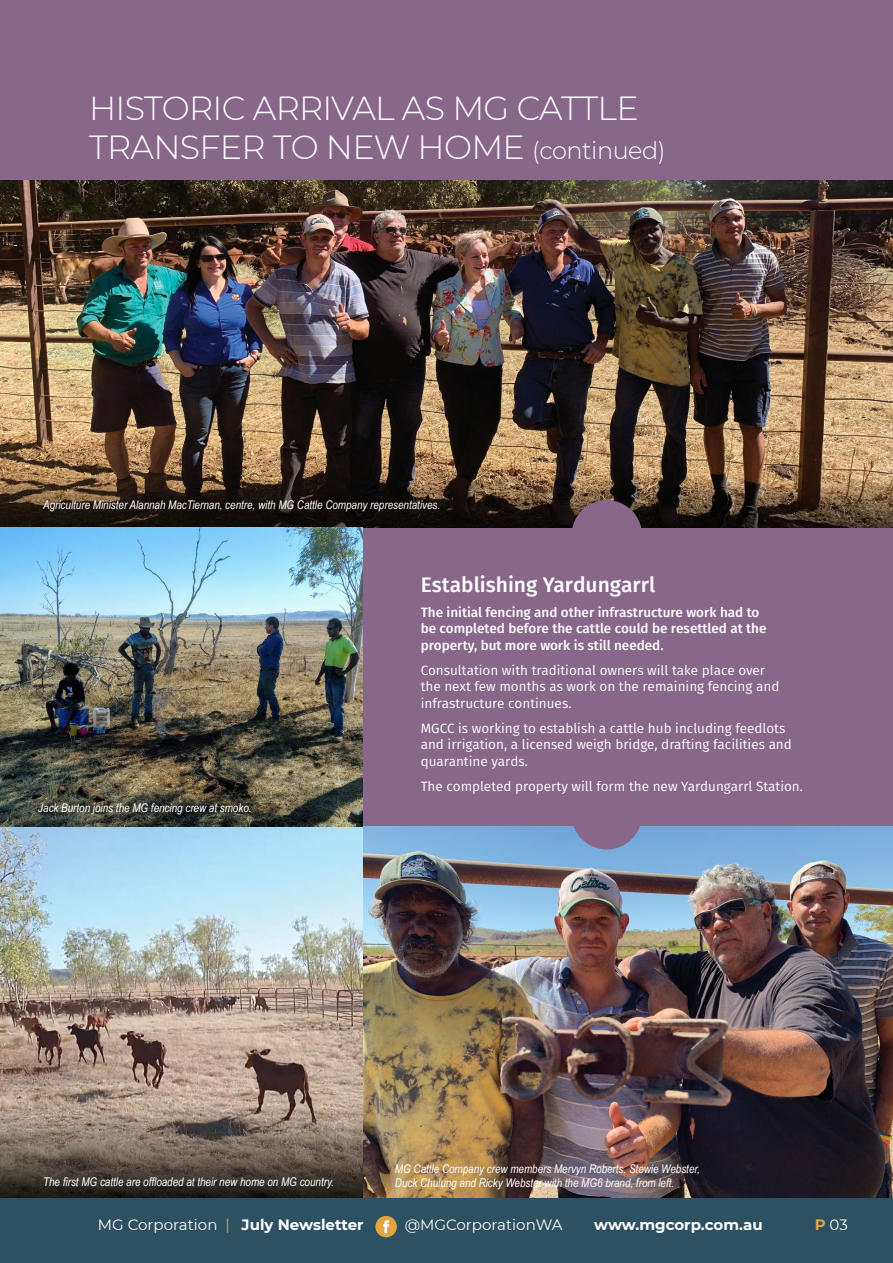
<style>
.page{position:relative;width:893px;height:1263px;background:#fff}
.page>*{position:absolute;margin:0;border:0;box-sizing:border-box;transform-origin:0 0}
.t1{font:300 33.3px/39.6px "Montserrat";letter-spacing:-.02em;color:#fff}
.t2{font:500 21px "Fira Sans";color:#fff}
.t3{font:700 15px "Montserrat";color:#fff}
.t4{font:15px "Montserrat";color:#fff}
.t5{font:13.5px/16.5px "Fira Sans";color:#fff}
.t6{font:500 13.5px/16.5px "Fira Sans";color:#fff}
.t7{font:italic 12px/13.5px "Arial Narrow";color:#fff}
.s1{font-size:24px}
.s2{font-weight:400}
.s3{font-weight:400;color:#e4a541}
.s4{font-weight:700;color:#e4a541}
</style>
<div class="page">
<div style="left:362px;top:528px;width:531px;height:333px;background:#88678b"></div>
<img style="left:362px;top:826px;width:531px;height:373px">
<img style="left:0;top:179px;width:893px;height:282px">
<svg style="left:0;top:461px;width:893px;height:67px;background:#4c3a2a"></svg>
<img style="left:0;top:528px;width:362px;height:557px">
<svg style="left:0;top:1085px;width:362px;height:62px;background:#9d8a7b"></svg>
<svg style="left:0;top:1147px;width:362px;height:52px;background:#49423a"></svg>
<div style="left:572px;top:779px;width:70px;height:70px;background:#88678b;border-radius:50%"></div>
<div style="left:572px;top:500px;width:70px;height:71px;background:#88678b;border-radius:50%"></div>
<div style="left:0;top:0;width:893px;height:179px;background:#88678b"></div>
<div style="left:0;top:1199px;width:893px;height:64px;background:#2d5062"></div>
<div style="left:375px;top:1216px;width:22px;height:21px;background:#e4a541;border-radius:50%"></div>
<svg style="left:383px;top:1220px;width:6px;height:13px"></svg>
<h1 class="t1" style="left:89px;top:87px;width:578px">HISTORIC ARRIVAL AS MG CATTLE<br>TRANSFER TO NEW HOME <span class="s1">(continued)</span></h1>
<p class="t7" style="left:43px;top:498px;width:399px">Agriculture Minister Alannah MacTiernan, centre, with MG Cattle Company representatives.</p>
<p class="t7" style="left:38px;top:801px;width:215px">Jack Burton joins the MG fencing crew at smoko.</p>
<h2 class="t2" style="left:421px;top:570px;width:236px">Establishing Yardungarrl</h2>
<p class="t6" style="left:421px;top:604px;width:347px">The initial fencing and other infrastructure work had to be completed before the cattle could be resettled at the property, but more work is still needed.</p>
<p class="t5" style="left:421px;top:662px;width:360px">Consultation with traditional owners will take place over the next few months as work on the remaining fencing and infrastructure continues.</p>
<p class="t5" style="left:421px;top:720px;width:373px">MGCC is working to establish a cattle hub including feedlots and irrigation, a licensed weigh bridge, drafting facilities and quarantine yards.</p>
<p class="t5" style="left:421px;top:778px;width:384px">The completed property will form the new Yardungarrl Station.</p>
<p class="t7" style="left:43px;top:1175px;width:292px">The first MG cattle are offloaded at their new home on MG country.</p>
<p class="t7" style="left:395px;top:1162px;width:306px">MG Cattle Company crew members Mervyn Roberts, Stewie Webster,<br>Duck Chulung and Ricky Webster with the MG6 brand, from left.</p>
<p class="t3" style="left:98px;top:1214px;width:267px"><span class="s2">MG Corporation</span> <span class="s3">|</span> July Newsletter</p>
<p class="t4" style="left:405px;top:1214px;width:160px">@MGCorporationWA</p>
<p class="t3" style="left:594px;top:1214px;width:170px">www.mgcorp.com.au</p>
<p class="t4" style="left:815px;top:1214px;width:35px"><span class="s4">P</span> 03</p>
</div>
